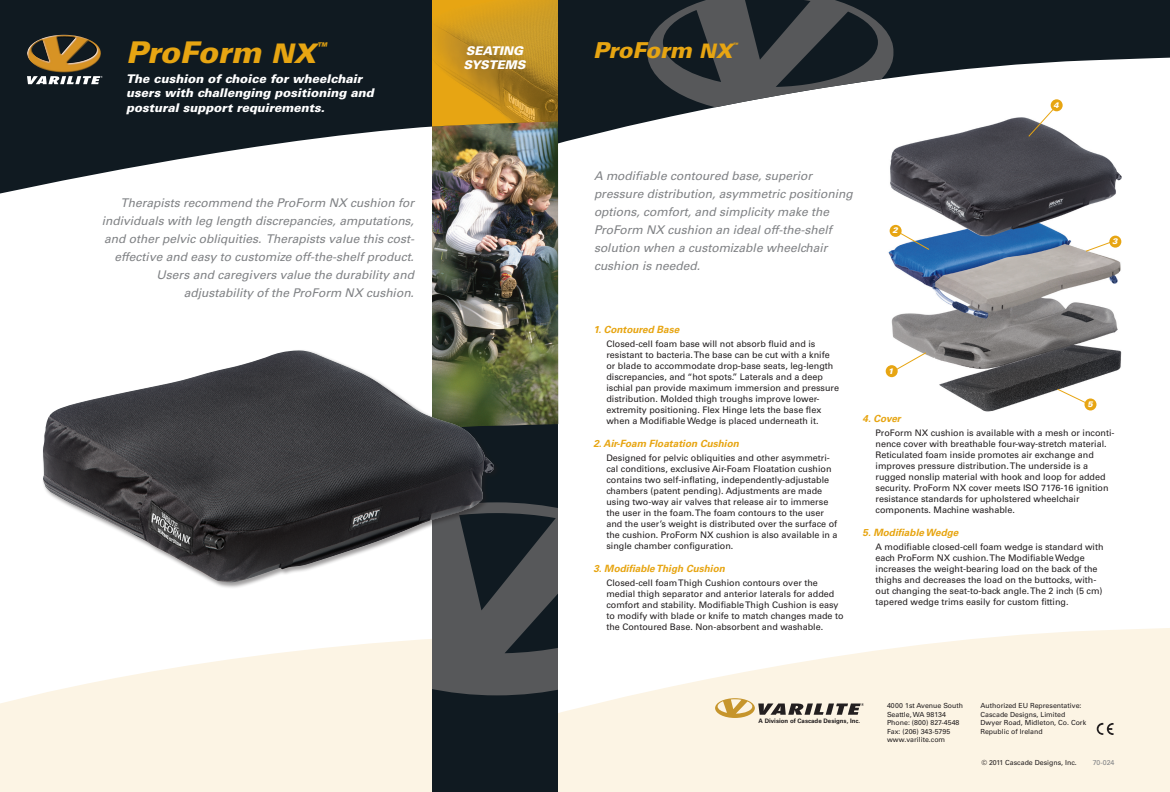
<style>
.page{position:relative;width:1170px;height:792px;background:#fff}
.page>*{position:absolute;margin:0;border:0;box-sizing:border-box;transform-origin:0 0}
.t1{font:italic 900 30px "Univers LT Std";letter-spacing:-.01em;color:#e7a512}
.t2{font:italic 900 22px "Univers LT Std";letter-spacing:-.01em;color:#e7a512}
.t3{font:italic 12px/18px "Univers LT Std";color:#808285}
.t4{font:italic 900 12px/14.4px "Univers LT Std";color:#fff}
.t5{font:italic 900 12px "Univers LT Std";color:#e7a512}
.t6{font:italic 700 10px "Univers LT Std";color:#e7a512}
.t7{font:9px/11px "Univers LT Std";color:#231f20}
.t8{font:italic 900 8px "Univers LT Std";color:#fff}
.t9{font:7px "Univers LT Std";color:#231f20}
.t10{font:7px "Univers LT Std";color:#808285}
.t11{font:700 6.2px "Univers LT Std";color:#231f20}
.t12{font:italic 900 6px "Univers LT Std";color:#e7a512}
.s1{font-size:27px}
.s2{font-size:20px}
</style>
<div class="page">
<svg style="left:558px;top:628px;width:612px;height:164px;fill:#fcf4e4"></svg>
<svg style="left:1097px;top:723px;width:17px;height:12px"></svg>
<svg style="left:715px;top:698px;width:149px;height:20px;background:#c1b59c"></svg>
<img style="left:887px;top:143px;width:235px;height:269px">
<svg style="left:0;top:639px;width:432px;height:153px;fill:#fcf4e4"></svg>
<div style="left:432px;top:0;width:126px;height:792px;background:#101a21"></div>
<svg style="left:432px;top:502px;width:126px;height:193px"></svg>
<img style="left:432px;top:196px;width:126px;height:230px">
<div style="left:42px;top:349px;width:458px;height:239px;background:#231f20;opacity:.44"></div>
<img style="left:43px;top:350px;width:452px;height:233px">
<svg style="left:0;top:0;width:558px;height:196px;fill:#101a21"></svg>
<svg style="left:558px;top:0;width:612px;height:143px;fill:#101a21"></svg>
<svg style="left:647px;top:0;width:247px;height:114px;background:#52575b"></svg>
<img style="left:432px;top:0;width:126px;height:127px">
<svg style="left:898px;top:231px;width:32px;height:19px"></svg>
<div style="left:890px;top:225px;width:12px;height:12px;background:#e7a512;border-radius:50%"></div>
<svg style="left:895px;top:352px;width:32px;height:18px"></svg>
<div style="left:886px;top:365px;width:12px;height:12px;background:#e7a512;border-radius:50%"></div>
<div style="left:1084px;top:398px;width:12px;height:12px;background:#e7a512;border-radius:50%"></div>
<div style="left:1109px;top:236px;width:12px;height:12px;background:#e7a512;border-radius:50%"></div>
<svg style="left:1085px;top:240px;width:30px;height:12px"></svg>
<svg style="left:1028px;top:105px;width:29px;height:32px"></svg>
<div style="left:1051px;top:99px;width:12px;height:12px;background:#e7a512;border-radius:50%"></div>
<svg style="left:1057px;top:389px;width:29px;height:14px"></svg>
<svg style="left:27px;top:76px;width:76px;height:8px"></svg>
<img style="left:27px;top:35px;width:74px;height:37px">
<p class="t1" style="left:126px;top:34px;width:191px">ProForm <span class="s1">NX</span></p>
<p class="t5" style="left:316px;top:39px;width:13px">™</p>
<p class="t4" style="left:126px;top:71px;width:249px">The cushion of choice for wheelchair users with challenging positioning and postural support requirements.</p>
<p class="t3" style="left:102px;top:194px;width:314px;text-align:right">Therapists recommend the ProForm NX cushion for individuals with leg length discrepancies, amputations, and other pelvic obliquities. Therapists value this cost&shy;effective and easy to customize off-the-shelf product.<br>Users and caregivers value the durability and adjustability of the ProForm NX cushion.</p>
<p class="t4" style="left:466px;top:44px;width:59px">SEATING</p>
<p class="t4" style="left:464px;top:58px;width:63px">SYSTEMS</p>
<p class="t2" style="left:593px;top:37px;width:141px">ProForm <span class="s2">NX</span></p>
<p class="t12" style="left:733px;top:42px;width:7px">™</p>
<p class="t8" style="left:1053px;top:100px;width:7px">4</p>
<p class="t3" style="left:594px;top:167px;width:260px">A modifiable contoured base, superior pressure distribution, asymmetric positioning options, comfort, and simplicity make the ProForm NX cushion an ideal off-the-shelf solution when a customizable wheelchair cushion is needed.</p>
<p class="t8" style="left:892px;top:225px;width:7px">2</p>
<p class="t8" style="left:1112px;top:236px;width:7px">3</p>
<p class="t6" style="left:593px;top:324px;width:88px">1. Contoured Base</p>
<p class="t7" style="left:606px;top:339px;width:234px">Closed-cell foam base will not absorb fluid and is resistant to bacteria. The base can be cut with a knife or blade to accommodate drop-base seats, leg-length discrepancies, and “hot spots.” Laterals and a deep ischial pan provide maximum immersion and pressure distribution. Molded thigh troughs improve lower&shy;extremity positioning. Flex Hinge lets the base flex when a Modifiable Wedge is placed underneath it.</p>
<p class="t6" style="left:593px;top:438px;width:147px">2. Air-Foam Floatation Cushion</p>
<p class="t7" style="left:606px;top:453px;width:233px">Designed for pelvic obliquities and other asymmetri&shy;cal conditions, exclusive Air-Foam Floatation cushion contains two self-inflating, independently-adjustable chambers (patent pending). Adjustments are made using two-way air valves that release air to immerse the user in the foam. The foam contours to the user and the user’s weight is distributed over the surface of the cushion. ProForm NX cushion is also available in a single chamber configuration.</p>
<p class="t6" style="left:593px;top:563px;width:133px">3. Modifiable Thigh Cushion</p>
<p class="t7" style="left:606px;top:578px;width:239px">Closed-cell foam Thigh Cushion contours over the medial thigh separator and anterior laterals for added comfort and stability. Modifiable Thigh Cushion is easy to modify with blade or knife to match changes made to the Contoured Base. Non-absorbent and washable.</p>
<p class="t8" style="left:888px;top:366px;width:7px">1</p>
<p class="t8" style="left:1087px;top:399px;width:7px">5</p>
<p class="t6" style="left:863px;top:413px;width:40px">4. Cover</p>
<p class="t7" style="left:876px;top:428px;width:241px">ProForm NX cushion is available with a mesh or inconti&shy;nence cover with breathable four-way-stretch material.<br>Reticulated foam inside promotes air exchange and improves pressure distribution. The underside is a rugged nonslip material with hook and loop for added security. ProForm NX cover meets ISO 7176-16 ignition resistance standards for upholstered wheelchair components. Machine washable.</p>
<p class="t6" style="left:863px;top:527px;width:97px">5. Modifiable Wedge</p>
<p class="t7" style="left:876px;top:542px;width:230px">A modifiable closed-cell foam wedge is standard with each ProForm NX cushion. The Modifiable Wedge increases the weight-bearing load on the back of the thighs and decreases the load on the buttocks, with&shy;out changing the seat-to-back angle. The 2 inch (5 cm) tapered wedge trims easily for custom fitting.</p>
<p class="t11" style="left:759px;top:717px;width:103px">A Division of Cascade Designs, Inc.</p>
<p class="t9" style="left:887px;top:701px;width:78px">4000 1st Avenue South</p>
<p class="t9" style="left:887px;top:710px;width:60px">Seattle, WA 98134</p>
<p class="t9" style="left:887px;top:718px;width:74px">Phone: (800) 827-4548</p>
<p class="t9" style="left:887px;top:727px;width:65px">Fax: (206) 343-5795</p>
<p class="t9" style="left:887px;top:735px;width:60px">www.varilite.com</p>
<p class="t9" style="left:981px;top:701px;width:102px">Authorized EU Representative:</p>
<p class="t9" style="left:981px;top:710px;width:86px">Cascade Designs, Limited</p>
<p class="t9" style="left:981px;top:718px;width:107px">Dwyer Road, Midleton, Co. Cork</p>
<p class="t9" style="left:981px;top:727px;width:64px">Republic of Ireland</p>
<p class="t9" style="left:982px;top:758px;width:97px">© 2011 Cascade Designs, Inc.</p>
<p class="t10" style="left:1093px;top:758px;width:23px">70-024</p>
</div>
